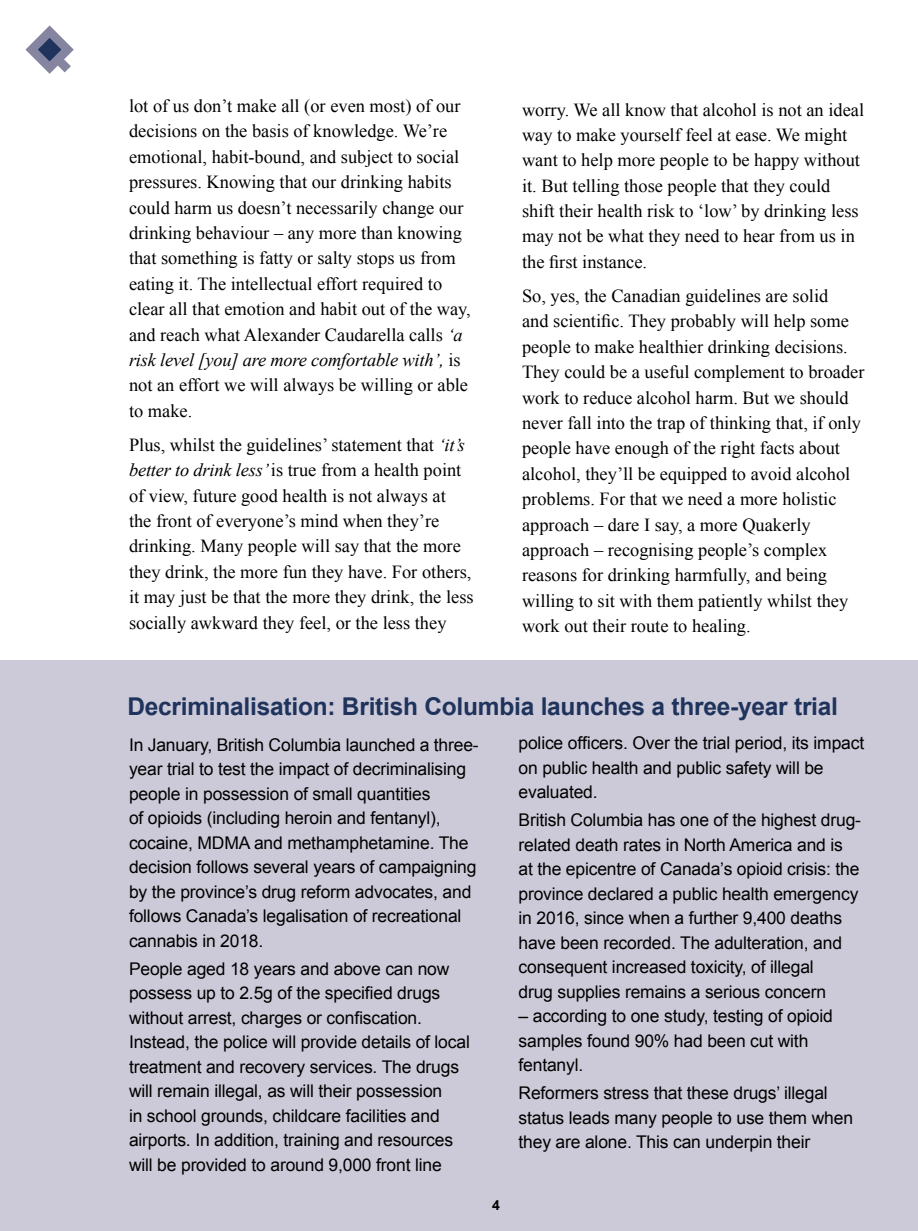
<style>
.page{position:relative;width:918px;height:1231px;background:#fff}
.page>*{position:absolute;margin:0;border:0;box-sizing:border-box;transform-origin:0 0}
.t1{font:700 24.5px "Arial";letter-spacing:-.01em;color:#1f335c}
.t2{font:18.38px/25.4px "Times New Roman";color:#000}
.t3{font:17.5px/24.5px "Arial";letter-spacing:-.01em;color:#000}
.t4{font:700 14px "Arial";color:#000}
.s1{font-style:italic}
</style>
<div class="page">
<svg style="left:25px;top:25px;width:49px;height:49px"></svg>
<div style="left:0;top:660px;width:918px;height:570px;background:#cccad8"></div>
<p class="t2" style="left:129px;top:93px;width:343px">lot of us don’t make all (or even most) of our decisions on the basis of knowledge. We’re emotional, habit-bound, and subject to social pressures. Knowing that our drinking habits could harm us doesn’t necessarily change our drinking behaviour – any more than knowing that something is fatty or salty stops us from eating it. The intellectual effort required to clear all that emotion and habit out of the way, and reach what Alexander Caudarella calls <span class="s1">‘a risk level [you] are more comfortable with’,</span> is not an effort we will always be willing or able to make.</p>
<p class="t2" style="left:129px;top:431px;width:346px">Plus, whilst the guidelines’ statement that <span class="s1">‘it’s better to drink less’</span> is true from a health point of view, future good health is not always at<br>the front of everyone’s mind when they’re drinking. Many people will say that the more they drink, the more fun they have. For others, it may just be that the more they drink, the less socially awkward they feel, or the less they</p>
<p class="t2" style="left:522px;top:96px;width:343px">worry. We all know that alcohol is not an ideal way to make yourself feel at ease. We might want to help more people to be happy without it. But telling those people that they could shift their health risk to ‘low’ by drinking less may not be what they need to hear from us in the first instance.</p>
<p class="t2" style="left:522px;top:283px;width:344px">So, yes, the Canadian guidelines are solid<br>and scientific. They probably will help some people to make healthier drinking decisions.<br>They could be a useful complement to broader work to reduce alcohol harm. But we should never fall into the trap of thinking that, if only people have enough of the right facts about alcohol, they’ll be equipped to avoid alcohol problems. For that we need a more holistic approach – dare I say, a more Quakerly approach – recognising people’s complex reasons for drinking harmfully, and being willing to sit with them patiently whilst they work out their route to healing.</p>
<h1 class="t1" style="left:127px;top:690px;width:712px">Decriminalisation: British Columbia launches a three-year trial</h1>
<p class="t3" style="left:129px;top:732px;width:351px">In January, British Columbia launched a three&shy;year trial to test the impact of decriminalising people in possession of small quantities<br>of opioids (including heroin and fentanyl), cocaine, MDMA and methamphetamine. The decision follows several years of campaigning by the province’s drug reform advocates, and follows Canada’s legalisation of recreational cannabis in 2018.</p>
<p class="t3" style="left:129px;top:956px;width:342px">People aged 18 years and above can now possess up to 2.5g of the specified drugs without arrest, charges or confiscation.<br>Instead, the police will provide details of local treatment and recovery services. The drugs will remain illegal, as will their possession<br>in school grounds, childcare facilities and airports. In addition, training and resources will be provided to around 9,000 front line</p>
<p class="t4" style="left:492px;top:1195px;width:9px">4</p>
<p class="t3" style="left:518px;top:730px;width:347px">police officers. Over the trial period, its impact on public health and public safety will be evaluated.</p>
<p class="t3" style="left:518px;top:807px;width:344px">British Columbia has one of the highest drug&shy;related death rates in North America and is at the epicentre of Canada’s opioid crisis: the province declared a public health emergency in 2016, since when a further 9,400 deaths have been recorded. The adulteration, and consequent increased toxicity, of illegal<br>drug supplies remains a serious concern</p>
<p class="t3" style="left:518px;top:1003px;width:316px">– according to one study, testing of opioid samples found 90% had been cut with fentanyl.</p>
<p class="t3" style="left:518px;top:1080px;width:336px">Reformers stress that these drugs’ illegal status leads many people to use them when they are alone. This can underpin their</p>
</div>
